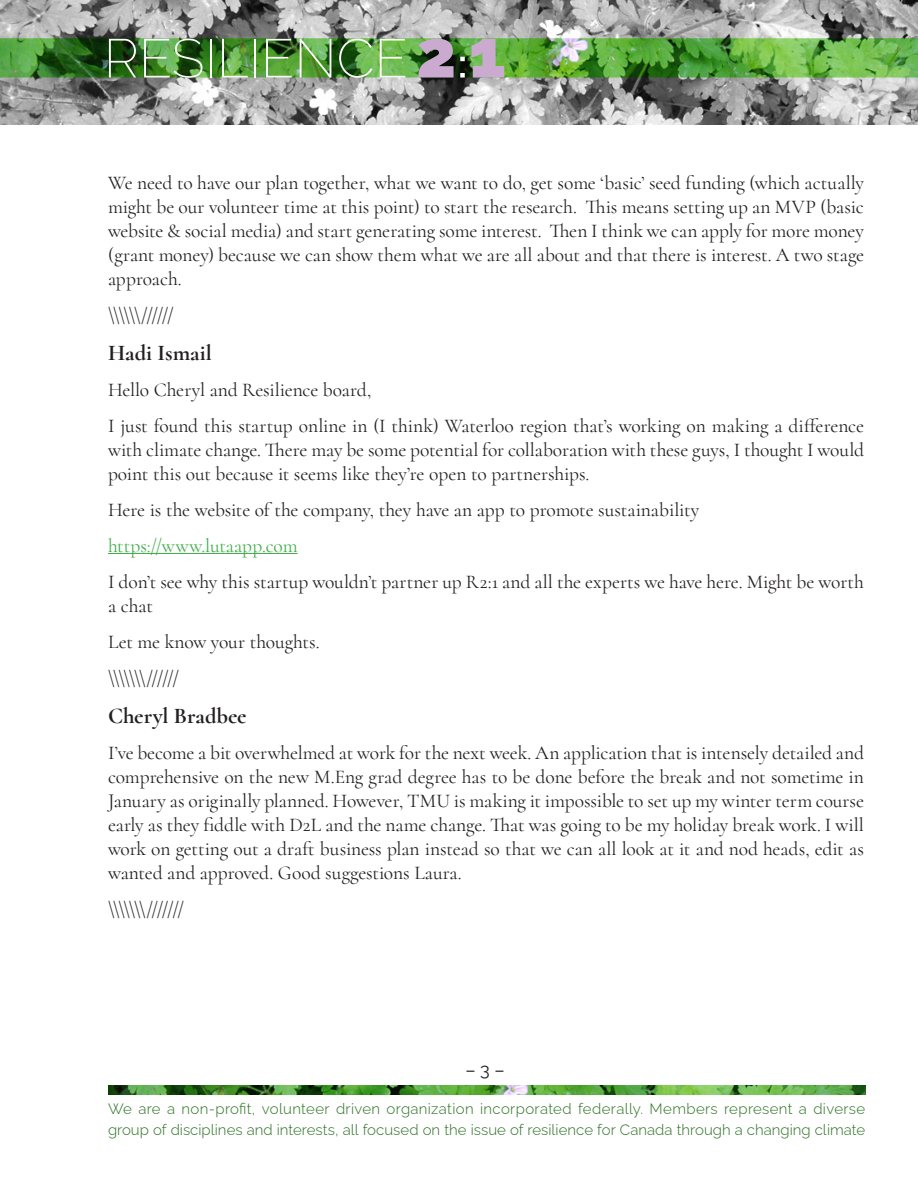
<style>
.page{position:relative;width:918px;height:1188px;background:#fff}
.page>*{position:absolute;margin:0;border:0;box-sizing:border-box;transform-origin:0 0}
.t1{font:200 54.6px "Raleway";color:#fff}
.t2{font:700 22.5px "Cormorant";color:#231f20}
.t3{font:19.5px/24px "Cormorant";letter-spacing:-.005em;color:#231f20}
.t4{font:19.5px "Cormorant";letter-spacing:-.005em;color:#40ae49}
.t5{font:18px "Raleway";color:#231f20}
.t6{font:300 15px/21px "Raleway";letter-spacing:.005em;color:#297020}
.s1{font-weight:900;font-size:66.75px;color:#cbaad0}
.s2{font-weight:500;font-size:40.2px}
.s3{font-weight:900;font-size:67.8px;color:#cbaad0}
</style>
<div class="page">
<img style="left:0;top:0;width:918px;height:124px">
<img style="left:108px;top:1085px;width:757px;height:9px">
<hr style="left:108px;top:553px;width:190px;height:1px;background:#40ae49">
<h1 class="t1" style="left:104px;top:26px;width:404px">RESILIENCE<span class="s1">2</span><span class="s2">:</span><span class="s3">1</span></h1>
<p class="t3" style="left:108px;top:171px;width:758px;text-align:justify">We need to have our plan together, what we want to do, get some ‘basic’ seed funding (which actually might be our volunteer time at this point) to start the research. This means setting up an MVP (basic website &amp; social media) and start generating some interest. Then I think we can apply for more money (grant money) because we can show them what we are all about and that there is interest. A two stage approach.</p>
<p class="t3" style="left:108px;top:303px;width:67px">\\\\\\//////</p>
<p class="t2" style="left:108px;top:339px;width:105px">Hadi Ismail</p>
<p class="t3" style="left:108px;top:372px;width:758px;line-height:36px">Hello Cheryl and Resilience board,<br>I just found this startup online in (I think) Waterloo region that’s working on making a difference</p>
<p class="t3" style="left:108px;top:438px;width:757px">with climate change. There may be some potential for collaboration with these guys, I thought I would point this out because it seems like they’re open to partnerships.</p>
<p class="t3" style="left:108px;top:498px;width:593px">Here is the website of the company, they have an app to promote sustainability</p>
<p class="t4" style="left:108px;top:534px;width:191px">https://www.lutaapp.com</p>
<p class="t3" style="left:108px;top:570px;width:757px">I don’t see why this startup wouldn’t partner up R2:1 and all the experts we have here. Might be worth a chat</p>
<p class="t3" style="left:108px;top:624px;width:213px;line-height:36px">Let me know your thoughts. \\\\\\\//////</p>
<p class="t2" style="left:108px;top:702px;width:140px">Cheryl Bradbee</p>
<p class="t3" style="left:108px;top:741px;width:758px;text-align:justify">I’ve become a bit overwhelmed at work for the next week. An application that is intensely detailed and comprehensive on the new M.Eng grad degree has to be done before the break and not sometime in January as originally planned. However, TMU is making it impossible to set up my winter term course early as they fiddle with D2L and the name change. That was going to be my holiday break work. I will work on getting out a draft business plan instead so that we can all look at it and nod heads, edit as wanted and approved. Good suggestions Laura.</p>
<p class="t3" style="left:108px;top:897px;width:78px">\\\\\\\///////</p>
<p class="t5" style="left:465px;top:1055px;width:41px">– 3 –</p>
<p class="t6" style="left:108px;top:1096px;width:759px">We are a non-profit, volunteer driven organization incorporated federally. Members represent a diverse group of disciplines and interests, all focused on the issue of resilience for Canada through a changing climate</p>
</div>
